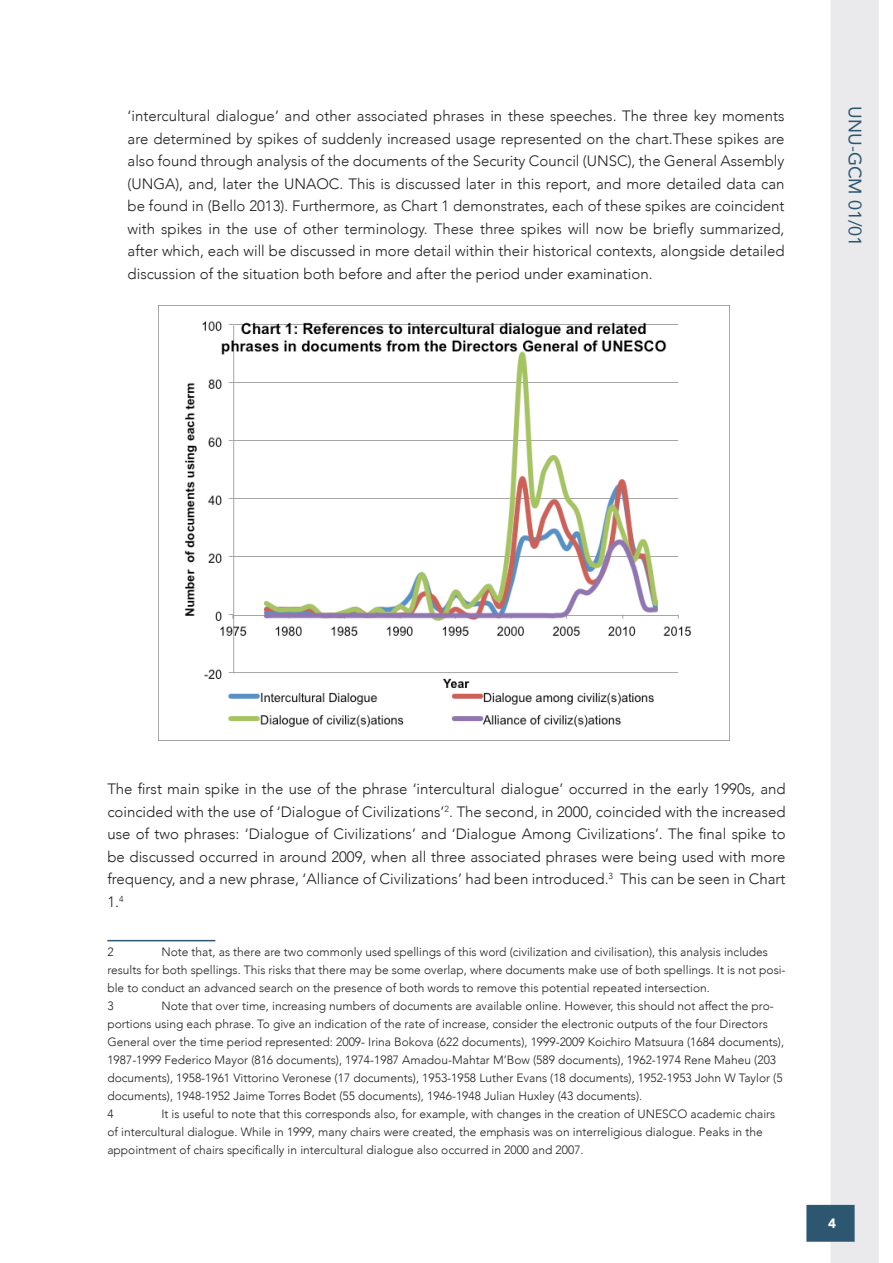
<style>
.page{position:relative;width:893px;height:1263px;background:#fff}
.page>*{position:absolute;margin:0;border:0;box-sizing:border-box;transform-origin:0 0}
.t1{font:18px "Avenir";color:#2d5670}
.t2{font:300 15px/22.5px "Avenir";color:#231f20;text-align:justify}
.t3{font:900 13.5px "Avenir";color:#fff}
.t4{font:300 12px/18px "Avenir";color:#231f20}
</style>
<div class="page">
<img style="left:158px;top:306px;width:572px;height:435px">
<hr style="left:107px;top:940px;width:108px;height:1px;background:#2d5670">
<div style="left:831px;top:0;width:47px;height:1263px;background:#eaeaed"></div>
<div style="left:830px;top:0;width:49px;height:1263px;border:2px solid #eaeaed"></div>
<div style="left:806px;top:1205px;width:49px;height:37px;background:#2d5670;border:2px solid #2d5670"></div>
<p class="t2" style="left:128px;top:105px;width:659px">‘intercultural dialogue’ and other associated phrases in these speeches. The three key moments are determined by spikes of suddenly increased usage represented on the chart.These spikes are also found through analysis of the documents of the Security Council (UNSC), the General Assembly (UNGA), and, later the UNAOC. This is discussed later in this report, and more detailed data can be found in (Bello 2013). Furthermore, as Chart 1 demonstrates, each of these spikes are coincident with spikes in the use of other terminology. These three spikes will now be briefly summarized, after which, each will be discussed in more detail within their historical contexts, alongside detailed discussion of the situation both before and after the period under examination.</p>
<p class="t1" style="left:870px;top:106px;width:142px;rotate:90deg">UNU-GCM 01/01</p>
<p class="t2" style="left:107px;top:778px;width:680px">The first main spike in the use of the phrase ‘intercultural dialogue’ occurred in the early 1990s, and coincided with the use of ‘Dialogue of Civilizations’<sup>2</sup>. The second, in 2000, coincided with the increased use of two phrases: ‘Dialogue of Civilizations’ and ‘Dialogue Among Civilizations’. The final spike to be discussed occurred in around 2009, when all three associated phrases were being used with more frequency, and a new phrase, ‘Alliance of Civilizations’ had been introduced.<sup>3</sup> This can be seen in Chart 1.<sup>4</sup></p>
<p class="t4" style="left:107px;top:942px;width:8px">2</p>
<p class="t4" style="left:107px;top:942px;width:680px;text-indent:54px">Note that, as there are two commonly used spellings of this word (civilization and civilisation), this analysis includes results for both spellings. This risks that there may be some overlap, where documents make use of both spellings. It is not posi&shy;ble to conduct an advanced search on the presence of both words to remove this potential repeated intersection.</p>
<p class="t4" style="left:107px;top:996px;width:8px">3</p>
<p class="t4" style="left:107px;top:996px;width:678px;text-indent:54px">Note that over time, increasing numbers of documents are available online. However, this should not affect the pro&shy;portions using each phrase. To give an indication of the rate of increase, consider the electronic outputs of the four Directors General over the time period represented: 2009- Irina Bokova (622 documents), 1999-2009 Koichiro Matsuura (1684 documents), 1987-1999 Federico Mayor (816 documents), 1974-1987 Amadou-Mahtar M’Bow (589 documents), 1962-1974 Rene Maheu (203 documents), 1958-1961 Vittorino Veronese (17 documents), 1953-1958 Luther Evans (18 documents), 1952-1953 John W Taylor (5 documents), 1948-1952 Jaime Torres Bodet (55 documents), 1946-1948 Julian Huxley (43 documents).</p>
<p class="t4" style="left:107px;top:1104px;width:8px">4</p>
<p class="t4" style="left:107px;top:1104px;width:669px;text-indent:54px">It is useful to note that this corresponds also, for example, with changes in the creation of UNESCO academic chairs of intercultural dialogue. While in 1999, many chairs were created, the emphasis was on interreligious dialogue. Peaks in the appointment of chairs specifically in intercultural dialogue also occurred in 2000 and 2007.</p>
<p class="t3" style="left:828px;top:1211px;width:9px">4</p>
</div>
